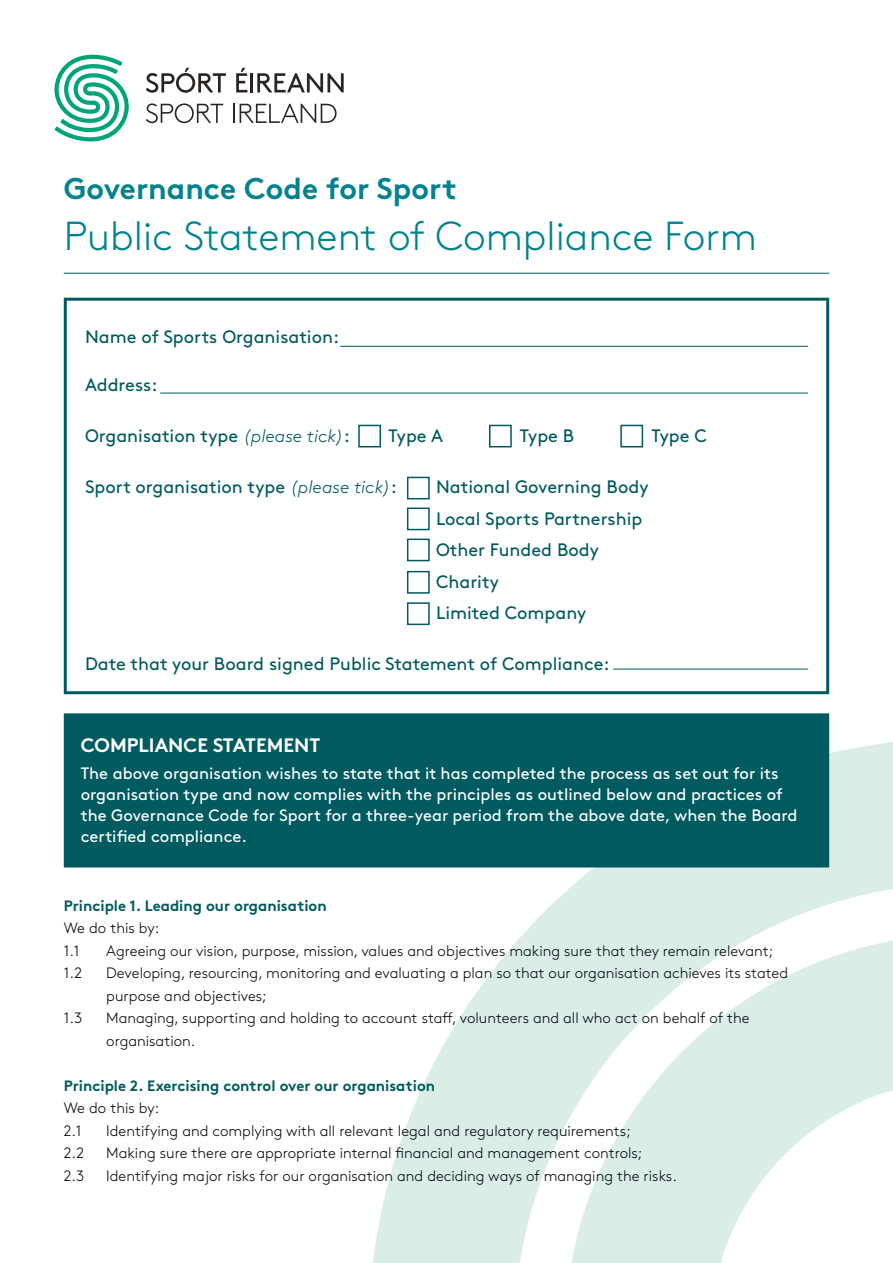
<style>
.page{position:relative;width:893px;height:1263px;background:#fff}
.page>*{position:absolute;margin:0;border:0;box-sizing:border-box;transform-origin:0 0}
.t1{font:300 40.5px "Brown Std";color:#00838f}
.t2{font:700 30px "Brown Std";color:#00838f}
.t3{font:700 19.5px "Brown Std";color:#fff}
.t4{font:18px/31.5px "Brown Std";color:#005b60}
.t5{font:16.5px/21px "Brown Std";color:#fff}
.t6{font:300 15px/22.5px "Brown Std";color:#00030f}
.t7{font:700 15px "Brown Std";color:#005b60}
.s1{font-weight:300;font-style:italic}
</style>
<div class="page">
<div style="left:64px;top:298px;width:765px;height:396px;border:3px solid #005b60"></div>
<svg style="left:371px;top:741px;width:522px;height:522px;fill:#daeee7"></svg>
<svg style="left:569px;top:939px;width:324px;height:324px;fill:#daeee7"></svg>
<hr style="left:64px;top:273px;width:765px;height:1px;background:#005b60">
<hr style="left:340px;top:346px;width:468px;height:1px;background:#005b60">
<hr style="left:160px;top:393px;width:648px;height:1px;background:#005b60">
<hr style="left:613px;top:669px;width:195px;height:1px;background:#005b60">
<svg style="left:54px;top:55px;width:75px;height:86px"></svg>
<svg style="left:146px;top:68px;width:80px;height:25px"></svg>
<svg style="left:236px;top:68px;width:11px;height:24px"></svg>
<hr style="left:250px;top:73px;width:3px;height:19px;background:#2b2422">
<svg style="left:257px;top:73px;width:87px;height:19px"></svg>
<svg style="left:146px;top:103px;width:77px;height:20px"></svg>
<svg style="left:234px;top:104px;width:103px;height:19px"></svg>
<div style="left:358px;top:425px;width:23px;height:22px;border:2px solid #005b60"></div>
<div style="left:407px;top:477px;width:23px;height:22px;border:2px solid #005b60"></div>
<div style="left:407px;top:538px;width:23px;height:23px;border:2px solid #005b60"></div>
<div style="left:407px;top:507px;width:23px;height:23px;border:2px solid #005b60"></div>
<div style="left:407px;top:602px;width:23px;height:23px;border:2px solid #005b60"></div>
<div style="left:407px;top:571px;width:23px;height:23px;border:2px solid #005b60"></div>
<div style="left:489px;top:425px;width:23px;height:22px;border:2px solid #005b60"></div>
<div style="left:620px;top:425px;width:23px;height:22px;border:2px solid #005b60"></div>
<div style="left:64px;top:713px;width:765px;height:154px;background:#005b60;border:3px solid #005b60"></div>
<h2 class="t2" style="left:64px;top:170px;width:395px">Governance Code for Sport</h2>
<h1 class="t1" style="left:64px;top:213px;width:695px">Public Statement of Compliance Form</h1>
<p class="t4" style="left:85px;top:322px;width:256px">Name of Sports Organisation:</p>
<p class="t4" style="left:85px;top:370px;width:74px">Address:</p>
<p class="t4" style="left:85px;top:421px;width:266px">Organisation type <span class="s1">(please tick)</span>:</p>
<p class="t4" style="left:389px;top:421px;width:56px">Type A</p>
<p class="t4" style="left:520px;top:421px;width:56px">Type B</p>
<p class="t4" style="left:651px;top:421px;width:57px">Type C</p>
<p class="t4" style="left:85px;top:472px;width:313px">Sport organisation type <span class="s1">(please tick)</span>:</p>
<p class="t4" style="left:436px;top:472px;width:214px">National Governing Body<br>Local Sports Partnership<br>Other Funded Body<br>Charity<br>Limited Company</p>
<p class="t4" style="left:85px;top:649px;width:526px">Date that your Board signed Public Statement of Compliance:</p>
<h3 class="t3" style="left:81px;top:734px;width:241px">COMPLIANCE STATEMENT</h3>
<p class="t5" style="left:81px;top:763px;width:718px">The above organisation wishes to state that it has completed the process as set out for its organisation type and now complies with the principles as outlined below and practices of the Governance Code for Sport for a three-year period from the above date, when the Board certified compliance.</p>
<p class="t7" style="left:64px;top:896px;width:264px">Principle 1. Leading our organisation</p>
<p class="t6" style="left:64px;top:917px;width:97px">We do this by:<br>1.1</p>
<p class="t6" style="left:106px;top:940px;width:668px">Agreeing our vision, purpose, mission, values and objectives making sure that they remain relevant;</p>
<p class="t6" style="left:64px;top:962px;width:20px">1.2</p>
<p class="t6" style="left:106px;top:962px;width:683px">Developing, resourcing, monitoring and evaluating a plan so that our organisation achieves its stated purpose and objectives;</p>
<p class="t6" style="left:64px;top:1007px;width:20px">1.3</p>
<p class="t6" style="left:106px;top:1007px;width:645px">Managing, supporting and holding to account staff, volunteers and all who act on behalf of the organisation.</p>
<p class="t7" style="left:64px;top:1076px;width:373px">Principle 2. Exercising control over our organisation</p>
<p class="t6" style="left:64px;top:1097px;width:97px">We do this by:<br>2.1</p>
<p class="t6" style="left:106px;top:1120px;width:526px">Identifying and complying with all relevant legal and regulatory requirements;</p>
<p class="t6" style="left:64px;top:1142px;width:22px">2.2</p>
<p class="t6" style="left:106px;top:1142px;width:538px">Making sure there are appropriate internal financial and management controls;</p>
<p class="t6" style="left:64px;top:1165px;width:22px">2.3</p>
<p class="t6" style="left:106px;top:1165px;width:572px">Identifying major risks for our organisation and deciding ways of managing the risks.</p>
</div>
